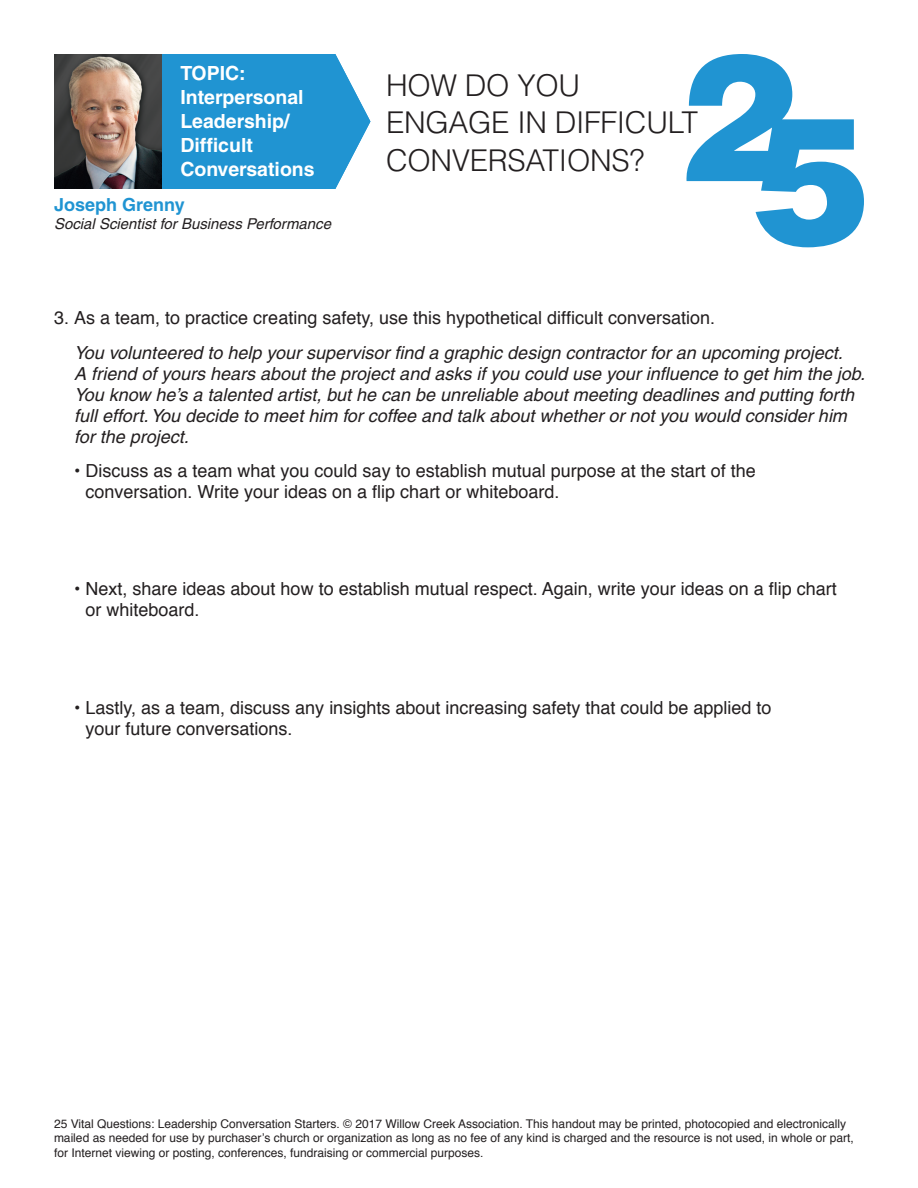
<style>
.page{position:relative;width:918px;height:1188px;background:#fff}
.page>*{position:absolute;margin:0;border:0;box-sizing:border-box;transform-origin:0 0}
.t1{font:300 30px/37.5px "Helvetica";letter-spacing:-.01em;color:#231f20}
.t2{font:700 19.5px/24px "Helvetica";color:#fff}
.Pa3{font:18px/21px "Helvetica";color:#231f20}
.Pa3-2{font:italic 18px/21px "Helvetica";color:#231f20}
.t3{font:700 18px "Helvetica";color:#2094d2}
.t4{font:italic 15px "Helvetica";color:#231f20}
.t5{font:12px/14.4px "Helvetica";color:#231f20}
</style>
<div class="page">
<svg style="left:686px;top:54px;width:178px;height:193px"></svg>
<img style="left:54px;top:54px;width:108px;height:135px">
<svg style="left:162px;top:54px;width:208px;height:135px;background:#329cd5"></svg>
<p class="t2" style="left:180px;top:61px;width:136px">TOPIC:<br>Interpersonal<br>Leadership/<br>Difficult<br>Conversations</p>
<p class="t3" style="left:54px;top:194px;width:132px">Joseph Grenny</p>
<p class="t4" style="left:54px;top:215px;width:279px">Social Scientist for Business Performance</p>
<p class="t1" style="left:386px;top:66px;width:313px">HOW DO YOU<br>ENGAGE IN DIFFICULT<br>CONVERSATIONS?</p>
<p class="Pa3" style="left:54px;top:308px;width:663px">3. As a team, to practice creating safety, use this hypothetical difficult conversation.</p>
<p class="Pa3-2" style="left:74px;top:342px;width:792px">You volunteered to help your supervisor find a graphic design contractor for an upcoming project.<br>A friend of yours hears about the project and asks if you could use your influence to get him the job.<br>You know he’s a talented artist, but he can be unreliable about meeting deadlines and putting forth full effort. You decide to meet him for coffee and talk about whether or not you would consider him for the project.</p>
<p class="Pa3" style="left:86px;top:461px;width:672px;text-indent:-11px">• Discuss as a team what you could say to establish mutual purpose at the start of the conversation. Write your ideas on a flip chart or whiteboard.</p>
<p class="Pa3" style="left:86px;top:579px;width:753px;text-indent:-11px">• Next, share ideas about how to establish mutual respect. Again, write your ideas on a flip chart or whiteboard.</p>
<p class="Pa3" style="left:86px;top:697px;width:688px;text-indent:-11px">• Lastly, as a team, discuss any insights about increasing safety that could be applied to your future conversations.</p>
<p class="t5" style="left:54px;top:1117px;width:801px">25 Vital Questions: Leadership Conversation Starters. © 2017 Willow Creek Association. This handout may be printed, photocopied and electronically mailed as needed for use by purchaser’s church or organization as long as no fee of any kind is charged and the resource is not used, in whole or part, for Internet viewing or posting, conferences, fundraising or commercial purposes.</p>
</div>
